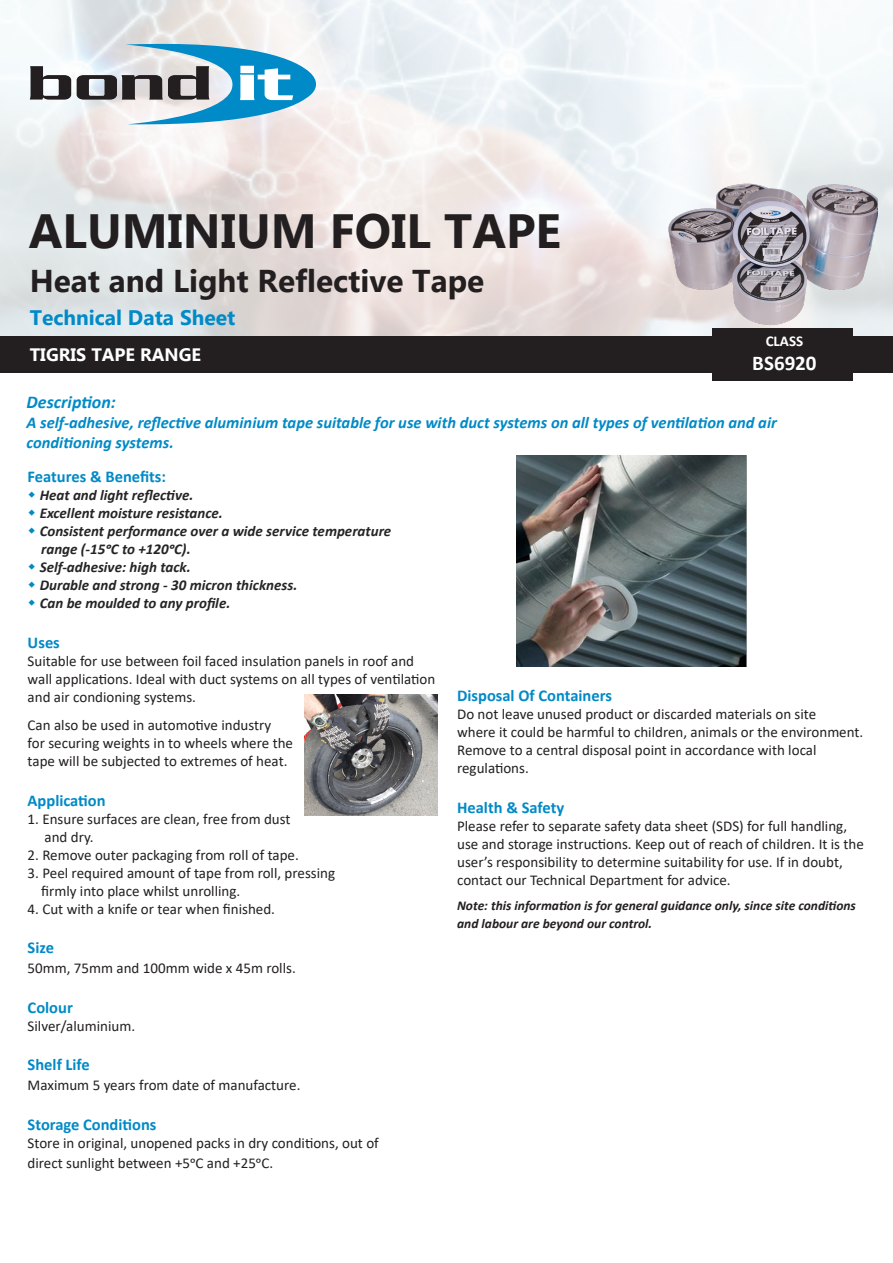
<style>
.page{position:relative;width:893px;height:1263px;background:#fff}
.page>*{position:absolute;margin:0;border:0;box-sizing:border-box;transform-origin:0 0}
.t1{font:700 48px "Myanmar Text";color:#231f20}
.t2{font:700 31.5px "Myanmar Text";color:#231f20}
.t3{font:700 21px "Myanmar Text";color:#008ac7}
.t4{font:700 21px "Calibri";color:#fff}
.t5{font:700 18px "Myanmar Text";color:#fff}
.t6{font:italic 700 18px "Calibri";color:#008ac7}
.t7{font:italic 700 16.5px "Calibri";color:#008ac7}
.t8{font:700 16.5px "Calibri";color:#008ac7}
.t9{font:15px/18px "Calibri";color:#231f20}
.t10{font:italic 700 15px "Calibri";color:#262324}
.t11{font:700 15px "Calibri";color:#fff}
.t12{font:italic 700 13.5px/18px "Calibri";color:#231f20}
</style>
<div class="page">
<img style="left:0;top:0;width:893px;height:336px">
<div style="left:0;top:336px;width:893px;height:37px;background:#231f20"></div>
<svg style="left:30px;top:66px;width:41px;height:34px"></svg>
<svg style="left:77px;top:40px;width:241px;height:86px"></svg>
<div style="left:712px;top:329px;width:141px;height:52px;background:#231f20"></div>
<img style="left:516px;top:455px;width:230px;height:211px">
<img style="left:666px;top:182px;width:211px;height:145px">
<img style="left:305px;top:694px;width:133px;height:121px">
<p class="t1" style="left:29px;top:203px;width:534px">ALUMINIUM FOIL TAPE</p>
<p class="t2" style="left:30px;top:263px;width:456px">Heat and Light Reflective Tape</p>
<p class="t3" style="left:30px;top:306px;width:207px">Technical Data Sheet</p>
<p class="t5" style="left:30px;top:345px;width:173px">TIGRIS TAPE RANGE</p>
<p class="t11" style="left:766px;top:330px;width:39px">CLASS</p>
<p class="t4" style="left:752px;top:348px;width:66px">BS6920</p>
<p class="t6" style="left:27px;top:389px;width:91px">Description:</p>
<p class="t7" style="left:27px;top:411px;width:752px">A self‐adhesive, reflective aluminium tape suitable for use with duct systems on all types of ventilation and air</p>
<p class="t7" style="left:27px;top:430px;width:149px">conditioning systems.</p>
<p class="t8" style="left:28px;top:465px;width:140px">Features &amp; Benefits:</p>
<p class="t10" style="left:40px;top:484px;width:155px">Heat and light reflective.</p>
<p class="t10" style="left:40px;top:502px;width:185px">Excellent moisture resistance.</p>
<p class="t10" style="left:40px;top:520px;width:353px">Consistent performance over a wide service temperature</p>
<p class="t10" style="left:41px;top:538px;width:151px">range (-15oC to +120oC).</p>
<p class="t10" style="left:40px;top:556px;width:153px">Self‐adhesive: high tack.</p>
<p class="t10" style="left:40px;top:574px;width:259px">Durable and strong - 30 micron thickness.</p>
<p class="t10" style="left:40px;top:592px;width:192px">Can be moulded to any profile.</p>
<p class="t8" style="left:28px;top:630px;width:34px">Uses</p>
<p class="t9" style="left:28px;top:651px;width:409px">Suitable for use between foil faced insulation panels in roof and wall applications. Ideal with duct systems on all types of ventilation and air condioning systems.</p>
<p class="t9" style="left:28px;top:716px;width:245px">Can also be used in automotive industry</p>
<p class="t9" style="left:28px;top:734px;width:267px">for securing weights in to wheels where the</p>
<p class="t9" style="left:28px;top:752px;width:261px">tape will be subjected to extremes of heat.</p>
<p class="t8" style="left:28px;top:788px;width:80px">Application</p>
<p class="t9" style="left:28px;top:809px;width:264px">1. Ensure surfaces are clean, free from dust</p>
<p class="t9" style="left:45px;top:827px;width:51px">and dry.</p>
<p class="t9" style="left:28px;top:845px;width:273px">2. Remove outer packaging from roll of tape.</p>
<p class="t9" style="left:28px;top:863px;width:309px">3. Peel required amount of tape from roll, pressing</p>
<p class="t9" style="left:41px;top:881px;width:201px">firmly into place whilst unrolling.</p>
<p class="t9" style="left:28px;top:899px;width:249px">4. Cut with a knife or tear when finished.</p>
<p class="t8" style="left:28px;top:936px;width:28px">Size</p>
<p class="t9" style="left:28px;top:959px;width:270px">50mm, 75mm and 100mm wide x 45m rolls.</p>
<p class="t8" style="left:28px;top:995px;width:47px">Colour</p>
<p class="t9" style="left:28px;top:1016px;width:109px">Silver/aluminium.</p>
<p class="t8" style="left:28px;top:1053px;width:64px">Shelf Life</p>
<p class="t9" style="left:28px;top:1076px;width:274px">Maximum 5 years from date of manufacture.</p>
<p class="t8" style="left:28px;top:1112px;width:130px">Storage Conditions</p>
<p class="t9" style="left:28px;top:1133px;width:353px">Store in original, unopened packs in dry conditions, out of</p>
<p class="t9" style="left:28px;top:1153px;width:247px">direct sunlight between +5oC and +25oC.</p>
<p class="t8" style="left:457px;top:684px;width:156px">Disposal Of Containers</p>
<p class="t9" style="left:457px;top:705px;width:361px">Do not leave unused product or discarded materials on site</p>
<p class="t9" style="left:457px;top:723px;width:408px">where it could be harmful to children, animals or the environment.<br>Remove to a central disposal point in accordance with local</p>
<p class="t9" style="left:457px;top:759px;width:73px">regulations.</p>
<p class="t8" style="left:457px;top:796px;width:109px">Health &amp; Safety</p>
<p class="t9" style="left:457px;top:816px;width:408px">Please refer to separate safety data sheet (SDS) for full handling, use and storage instructions. Keep out of reach of children. It is the user’s responsibility to determine suitability for use. If in doubt, contact our Technical Department for advice.</p>
<p class="t12" style="left:457px;top:896px;width:400px">Note: this information is for general guidance only, since site conditions and labour are beyond our control.</p>
</div>
